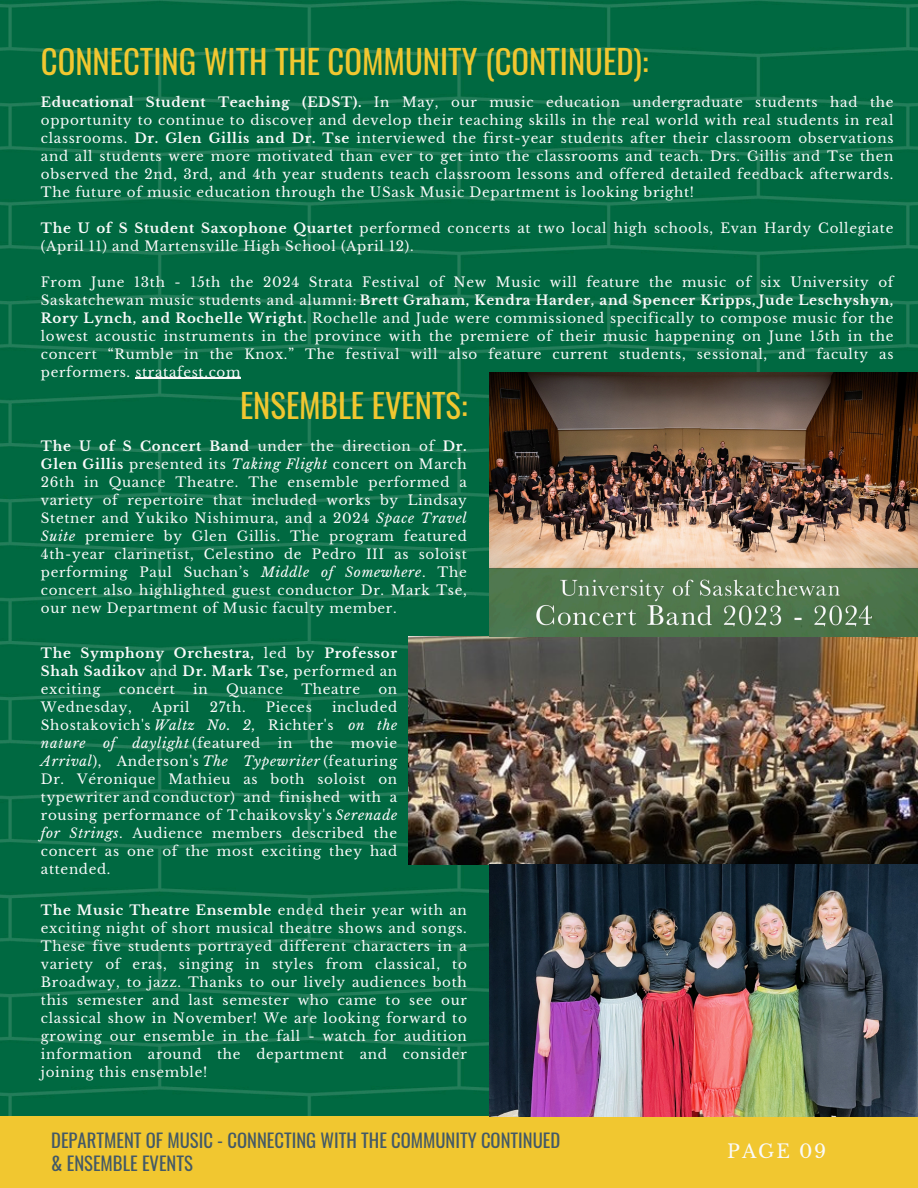
<style>
.page{position:relative;width:918px;height:1188px;background:#fff}
.page>*{position:absolute;margin:0;border:0;box-sizing:border-box;transform-origin:0 0}
.t1{font:32.7px "Oswald";color:#f1c730}
.t2{font:18.6px/22.2px "Oswald";color:#435967}
.t3{font:18.6px "Libre Baskerville";letter-spacing:.1em;color:#fafafa}
.t4{font:13.5px/18px "Libre Baskerville";letter-spacing:.05em;color:#fafafa;text-align:justify}
.t5{font:700 13.5px/18px "Libre Baskerville";letter-spacing:.05em;color:#fafafa;text-align:justify}
.t6{font:italic 13.5px "Libre Baskerville";color:#fafafa}
.s1{font-weight:700}
.s2{font-style:italic}
.s3{font-weight:400}
</style>
<div class="page">
<div style="left:0;top:1107px;width:918px;height:81px;background:#f1c730"></div>
<img style="left:0;top:0;width:918px;height:1116px">
<img style="left:409px;top:636px;width:508px;height:229px">
<img style="left:490px;top:864px;width:428px;height:252px">
<img style="left:490px;top:372px;width:428px;height:265px">
<hr style="left:135px;top:378px;width:106px;height:1px;background:#fafafa">
<h1 class="t1" style="left:41px;top:36px;width:609px">CONNECTING WITH THE COMMUNITY (CONTINUED):</h1>
<p class="t4" style="left:41px;top:93px;width:854px"><span class="s1">Educational Student Teaching (EDST).</span> In May, our music education undergraduate students had the opportunity to continue to discover and develop their teaching skills in the real world with real students in real classrooms. <span class="s1">Dr. Glen Gillis and Dr. Tse</span> interviewed the first-year students after their classroom observations and all students were more motivated than ever to get into the classrooms and teach. Drs. Gillis and Tse then observed the 2nd, 3rd, and 4th year students teach classroom lessons and offered detailed feedback afterwards.<br>The future of music education through the USask Music Department is looking bright!</p>
<p class="t4" style="left:41px;top:219px;width:854px"><span class="s1">The U of S Student Saxophone Quartet</span> performed concerts at two local high schools, Evan Hardy Collegiate (April 11) and Martensville High School (April 12).</p>
<p class="t4" style="left:41px;top:273px;width:854px">From June 13th - 15th the 2024 Strata Festival of New Music will feature the music of six University of Saskatchewan music students and alumni: <span class="s1">Brett Graham, Kendra Harder, and Spencer Kripps, Jude Leschyshyn, Rory Lynch, and Rochelle Wright.</span> Rochelle and Jude were commissioned specifically to compose music for the lowest acoustic instruments in the province with the premiere of their music happening on June 15th in the concert “Rumble in the Knox.” The festival will also feature current students, sessional, and faculty as performers. stratafest.com</p>
<p class="t1" style="left:240px;top:380px;width:229px">ENSEMBLE EVENTS:</p>
<p class="t4" style="left:41px;top:438px;width:427px"><span class="s1">The U of S Concert Band</span> under the direction of <span class="s1">Dr.<br>Glen Gillis</span> presented its <span class="s2">Taking Flight</span> concert on March 26th in Quance Theatre. The ensemble performed a variety of repertoire that included works by Lindsay Stetner and Yukiko Nishimura, and a 2024 <span class="s2">Space Travel Suite</span> premiere by Glen Gillis. The program featured 4th-year clarinetist, Celestino de Pedro III as soloist performing Paul Suchan’s <span class="s2">Middle of Somewhere</span>. The concert also highlighted guest conductor Dr. Mark Tse, our new Department of Music faculty member.</p>
<h2 class="t5" style="left:41px;top:644px;width:358px">The Symphony Orchestra, <span class="s3">led by</span> Professor Shah Sadikov <span class="s3">and</span> Dr. Mark Tse, <span class="s3">performed an exciting</span></h2>
<h2 class="t4" style="left:119px;top:680px;width:57px">concert</h2>
<h2 class="t4" style="left:193px;top:680px;width:16px">in</h2>
<h2 class="t4" style="left:226px;top:680px;width:58px">Quance</h2>
<h2 class="t4" style="left:301px;top:680px;width:60px">Theatre</h2>
<h2 class="t4" style="left:378px;top:680px;width:20px">on</h2>
<h2 class="t4" style="left:41px;top:698px;width:92px">Wednesday,</h2>
<h2 class="t4" style="left:152px;top:698px;width:39px">April</h2>
<h2 class="t4" style="left:210px;top:698px;width:37px">27th.</h2>
<h2 class="t4" style="left:266px;top:698px;width:48px">Pieces</h2>
<h2 class="t4" style="left:41px;top:698px;width:358px;text-indent:291px">included Shostakovich's <span class="s2">Waltz No. 2,</span> Richter's <span class="s2">on the nature</span></h2>
<h2 class="t6" style="left:103px;top:735px;width:14px">of</h2>
<h2 class="t4" style="left:133px;top:734px;width:129px"><span class="s2">daylight</span> (featured</h2>
<h2 class="t4" style="left:278px;top:734px;width:16px">in</h2>
<h2 class="t4" style="left:310px;top:734px;width:25px">the</h2>
<h2 class="t4" style="left:41px;top:734px;width:358px;text-indent:310px">movie <span class="s2">Arrival</span>), Anderson's <span class="s2">The Typewriter</span> (featuring Dr. Véronique Mathieu as both soloist on typewriter and conductor) and finished with a rousing performance of Tchaikovsky's <span class="s2">Serenade for Strings</span>. Audience members described the concert as one of the most exciting they had attended.</h2>
<h2 class="t4" style="left:41px;top:901px;width:427px"><span class="s1">The Music Theatre Ensemble</span> ended their year with an exciting night of short musical theatre shows and songs.<br>These five students portrayed different characters in a variety of eras, singing in styles from classical, to Broadway, to jazz. Thanks to our lively audiences both this semester and last semester who came to see our classical show in November! We are looking forward to growing our ensemble in the fall - watch for audition information around the department and consider joining this ensemble!</h2>
<p class="t2" style="left:51px;top:1129px;width:511px">DEPARTMENT OF MUSIC - CONNECTING WITH THE COMMUNITY CONTINUED &amp; ENSEMBLE EVENTS</p>
<p class="t3" style="left:727px;top:1140px;width:100px">PAGE 09</p>
</div>
